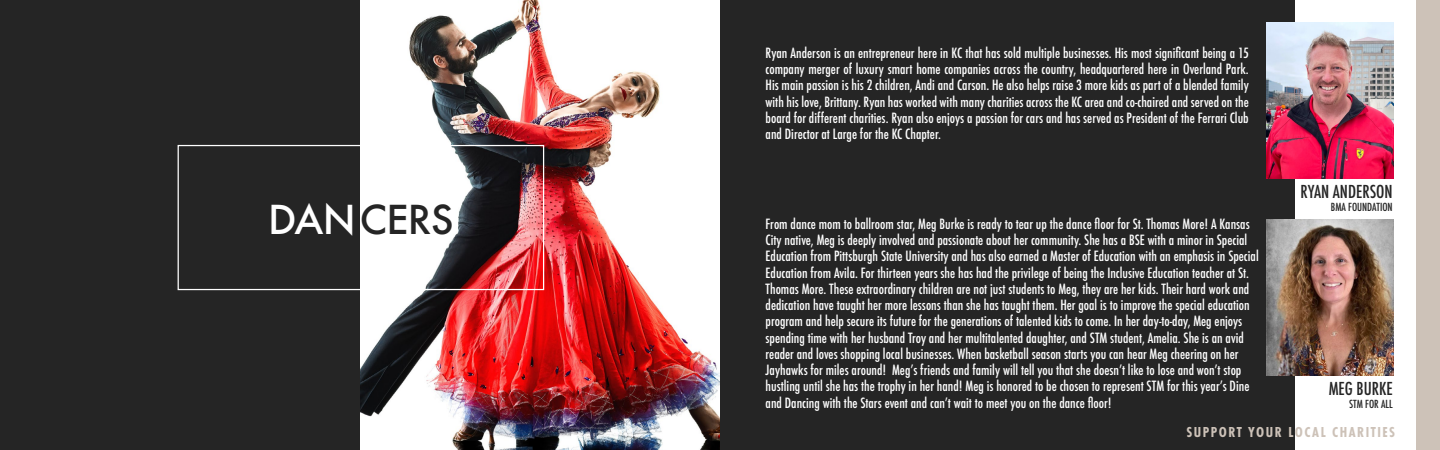
<style>
.page{position:relative;width:1440px;height:450px;background:#fff}
.page>*{position:absolute;margin:0;border:0;box-sizing:border-box;transform-origin:0 0}
.t1{font:500 38.75px "Futura";letter-spacing:-.02em;color:#252525}
.t2{font:500 condensed 17.38px "Futura";color:#252525}
.t3{font:700 15px "Futura PT Cond";letter-spacing:.1em;color:#cdc2b8}
.t4{font:500 condensed 13.75px/16.2px "Futura";color:#fff;text-align:justify}
.t5{font:500 condensed 10.88px "Futura";color:#252525}
.s1{color:#fff}
</style>
<div class="page">
<img style="left:360px;top:0;width:360px;height:450px">
<div style="left:1417px;top:0;width:23px;height:450px;background:#cdc2b8"></div>
<div style="left:720px;top:0;width:574px;height:450px;background:#252525"></div>
<img style="left:1266px;top:219px;width:128px;height:156px">
<img style="left:1266px;top:22px;width:128px;height:156px">
<div style="left:0;top:0;width:360px;height:450px;background:#252525"></div>
<div style="left:178px;top:145px;width:366px;height:145px;border:1px solid #fff"></div>
<h1 class="t1" style="left:268px;top:193px;width:187px"><span class="s1">DAN</span>CERS</h1>
<p class="t4" style="left:766px;top:45px;width:485px">Ryan Anderson is an entrepreneur here in KC that has sold multiple businesses. His most significant being a 15 company merger of luxury smart home companies across the country, headquartered here in Overland Park.<br>His main passion is his 2 children, Andi and Carson. He also helps raise 3 more kids as part of a blended family with his love, Brittany. Ryan has worked with many charities across the KC area and co-chaired and served on the board for different charities. Ryan also enjoys a passion for cars and has served as President of the Ferrari Club and Director at Large for the KC Chapter.</p>
<p class="t2" style="left:1301px;top:180px;width:94px">RYAN ANDERSON</p>
<p class="t5" style="left:1331px;top:200px;width:63px">BMA FOUNDATION</p>
<p class="t4" style="left:766px;top:216px;width:495px;text-align:left">From dance mom to ballroom star, Meg Burke is ready to tear up the dance floor for St. Thomas More! A Kansas City native, Meg is deeply involved and passionate about her community. She has a BSE with a minor in Special Education from Pittsburgh State University and has also earned a Master of Education with an emphasis in Special Education from Avila. For thirteen years she has had the privilege of being the Inclusive Education teacher at St.<br>Thomas More. These extraordinary children are not just students to Meg, they are her kids. Their hard work and dedication have taught her more lessons than she has taught them. Her goal is to improve the special education program and help secure its future for the generations of talented kids to come. In her day-to-day, Meg enjoys spending time with her husband Troy and her multitalented daughter, and STM student, Amelia. She is an avid reader and loves shopping local businesses. When basketball season starts you can hear Meg cheering on her Jayhawks for miles around! Meg’s friends and family will tell you that she doesn’t like to lose and won’t stop hustling until she has the trophy in her hand! Meg is honored to be chosen to represent STM for this year’s Dine and Dancing with the Stars event and can’t wait to meet you on the dance floor!</p>
<p class="t3" style="left:1186px;top:424px;width:210px">SUPPORT YOUR LOCAL CHARITIES</p>
<p class="t2" style="left:1329px;top:377px;width:66px">MEG BURKE</p>
<p class="t5" style="left:1349px;top:397px;width:45px">STM FOR ALL</p>
</div>
